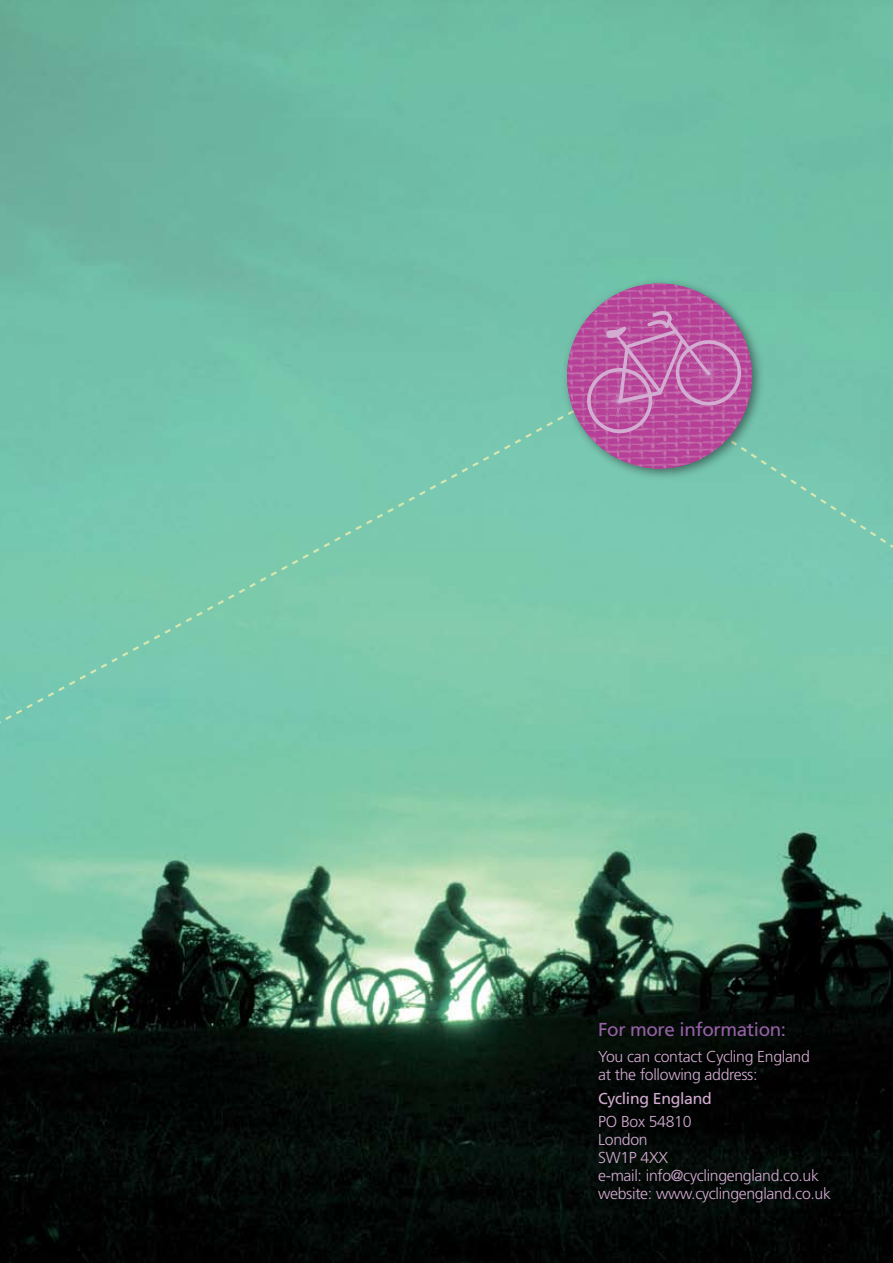
<style>
.page{position:relative;width:893px;height:1263px;background:#fff}
.page>*{position:absolute;margin:0;border:0;box-sizing:border-box;transform-origin:0 0}
.t1{font:18.75px "Frutiger";letter-spacing:-.02em;color:#9561a8}
.t2{font:300 15.9px/18px "Frutiger";letter-spacing:-.02em;color:#d3acd1}
.t3{font:15.9px "Frutiger";letter-spacing:-.02em;color:#d3acd1}
</style>
<div class="page">
<img style="left:0;top:0;width:893px;height:1263px">
<div style="left:0;top:375px;width:893px;height:357px;background:#7ac9ae"></div>
<div style="left:560px;top:276px;width:205px;height:206px;background:#000;opacity:.45"></div>
<img style="left:567px;top:283px;width:185px;height:185px;border-radius:50%">
<svg style="left:586px;top:310px;width:305px;height:237px"></svg>
<p class="t1" style="left:598px;top:1018px;width:189px">For more information:</p>
<p class="t2" style="left:598px;top:1047px;width:213px">You can contact Cycling England at the following address:</p>
<p class="t3" style="left:598px;top:1089px;width:115px">Cycling England</p>
<p class="t2" style="left:598px;top:1113px;width:234px">PO Box 54810<br>London<br>SW1P 4XX<br>e-mail: info@cyclingengland.co.uk website: www.cyclingengland.co.uk</p>
</div>
